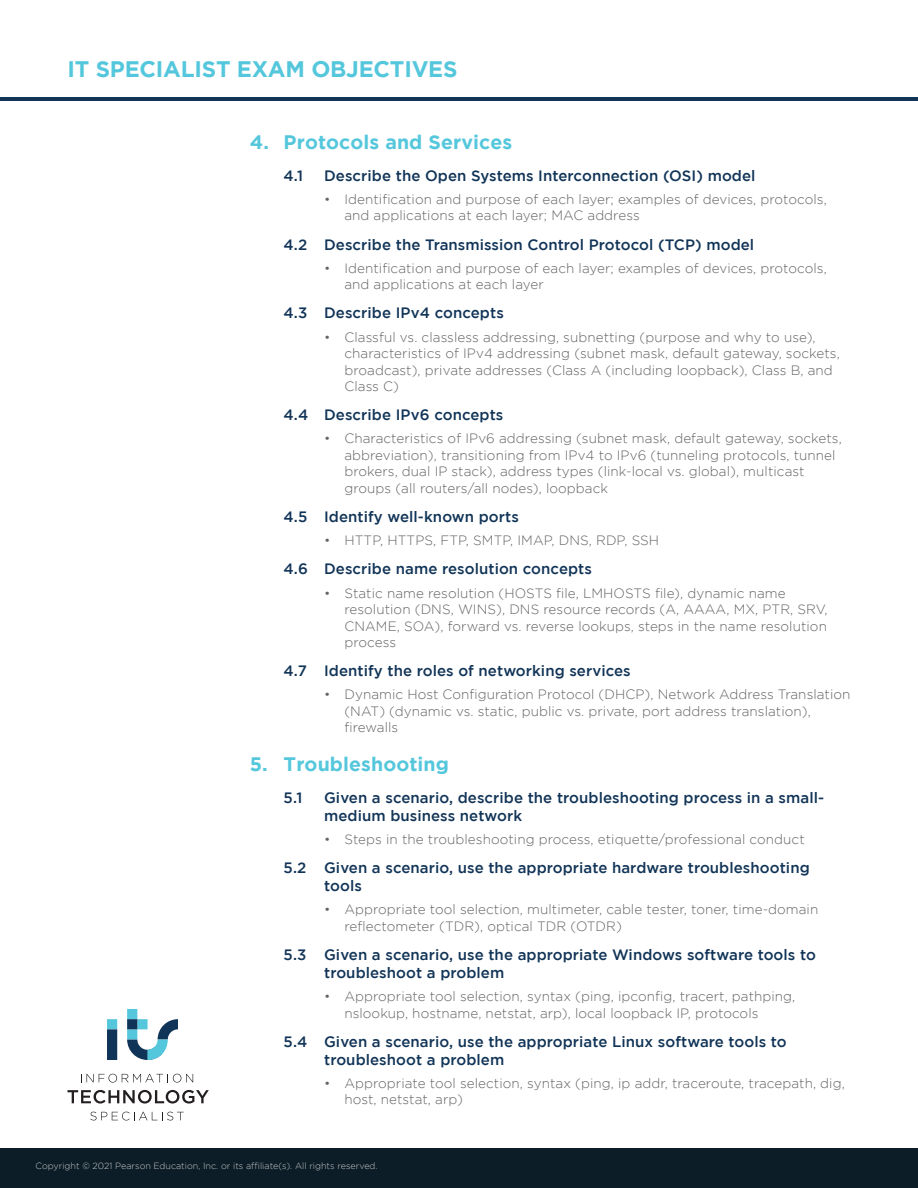
<style>
.page{position:relative;width:918px;height:1188px;background:#fff}
.page>*{position:absolute;margin:0;border:0;box-sizing:border-box;transform-origin:0 0}
.Page_Title{font:700 22.5px "Gotham";letter-spacing:-.01em;color:#55c7dc}
.t1{font:700 19.5px "Gotham";letter-spacing:.005em;color:#55c7dc}
.t2{font:500 15px/18px "Gotham";letter-spacing:.005em;color:#113457}
.t3{font:300 13.5px/16.5px "Gotham";letter-spacing:.005em;color:#636366}
.t4{font:300 9px "Gotham";color:#c7c8ca}
</style>
<div class="page">
<div style="left:0;top:1148px;width:918px;height:40px;background:#0c1d27"></div>
<hr style="left:0;top:98px;width:918px;height:3px;background:#113457">
<div style="left:107px;top:1019px;width:10px;height:10px;background:#55c7dc"></div>
<svg style="left:107px;top:1029px;width:10px;height:31px"></svg>
<div style="left:127px;top:1009px;width:10px;height:10px;background:#55c7dc"></div>
<svg style="left:127px;top:1019px;width:51px;height:41px"></svg>
<svg style="left:81px;top:1074px;width:112px;height:9px"></svg>
<svg style="left:68px;top:1090px;width:141px;height:14px"></svg>
<svg style="left:90px;top:1112px;width:94px;height:8px"></svg>
<p class="Page_Title" style="left:68px;top:56px;width:392px">IT SPECIALIST EXAM OBJECTIVES</p>
<p class="t1" style="left:250px;top:131px;width:264px">4. Protocols and Services</p>
<p class="t2" style="left:284px;top:166px;width:21px">4.1</p>
<p class="t2" style="left:324px;top:166px;width:433px">Describe the Open Systems Interconnection (OSI) model</p>
<p class="t3" style="left:344px;top:191px;width:484px;text-indent:-20px">• Identification and purpose of each layer; examples of devices, protocols, and applications at each layer; MAC address</p>
<p class="t2" style="left:284px;top:235px;width:472px">4.2 Describe the Transmission Control Protocol (TCP) model</p>
<p class="t3" style="left:344px;top:260px;width:484px;text-indent:-20px">• Identification and purpose of each layer; examples of devices, protocols, and applications at each layer</p>
<p class="t2" style="left:284px;top:304px;width:222px">4.3 Describe IPv4 concepts</p>
<p class="t3" style="left:344px;top:328px;width:497px;text-indent:-20px">• Classful vs. classless addressing, subnetting (purpose and why to use), characteristics of IPv4 addressing (subnet mask, default gateway, sockets, broadcast), private addresses (Class A (including loopback), Class B, and Class C)</p>
<p class="t2" style="left:284px;top:406px;width:221px">4.4 Describe IPv6 concepts</p>
<p class="t3" style="left:344px;top:430px;width:499px;text-indent:-20px">• Characteristics of IPv6 addressing (subnet mask, default gateway, sockets, abbreviation), transitioning from IPv4 to IPv6 (tunneling protocols, tunnel brokers, dual IP stack), address types (link-local vs. global), multicast groups (all routers/all nodes), loopback</p>
<p class="t2" style="left:284px;top:507px;width:237px">4.5 Identify well-known ports</p>
<p class="t3" style="left:324px;top:532px;width:337px">• HTTP, HTTPS, FTP, SMTP, IMAP, DNS, RDP, SSH</p>
<p class="t2" style="left:284px;top:560px;width:310px">4.6 Describe name resolution concepts</p>
<p class="t3" style="left:344px;top:584px;width:485px;text-indent:-20px">• Static name resolution (HOSTS file, LMHOSTS file), dynamic name resolution (DNS, WINS), DNS resource records (A, AAAA, MX, PTR, SRV, CNAME, SOA), forward vs. reverse lookups, steps in the name resolution process</p>
<p class="t2" style="left:284px;top:662px;width:349px">4.7 Identify the roles of networking services</p>
<p class="t3" style="left:344px;top:686px;width:508px;text-indent:-20px">• Dynamic Host Configuration Protocol (DHCP), Network Address Translation (NAT) (dynamic vs. static, public vs. private, port address translation), firewalls</p>
<p class="t1" style="left:250px;top:753px;width:201px">5. Troubleshooting</p>
<p class="t2" style="left:284px;top:788px;width:20px">5.1</p>
<p class="t2" style="left:324px;top:788px;width:502px">Given a scenario, describe the troubleshooting process in a small&shy;medium business network</p>
<p class="t3" style="left:324px;top:831px;width:482px">• Steps in the troubleshooting process, etiquette/professional conduct</p>
<p class="t2" style="left:324px;top:858px;width:487px;text-indent:-40px">5.2 Given a scenario, use the appropriate hardware troubleshooting tools</p>
<p class="t3" style="left:344px;top:901px;width:475px;text-indent:-20px">• Appropriate tool selection, multimeter, cable tester, toner, time-domain reflectometer (TDR), optical TDR (OTDR)</p>
<p class="t2" style="left:324px;top:945px;width:493px;text-indent:-40px">5.3 Given a scenario, use the appropriate Windows software tools to troubleshoot a problem</p>
<p class="t3" style="left:344px;top:988px;width:452px;text-indent:-20px">• Appropriate tool selection, syntax (ping, ipconfig, tracert, pathping, nslookup, hostname, netstat, arp), local loopback IP, protocols</p>
<p class="t2" style="left:324px;top:1032px;width:464px;text-indent:-40px">5.4 Given a scenario, use the appropriate Linux software tools to troubleshoot a problem</p>
<p class="t3" style="left:344px;top:1075px;width:502px;text-indent:-20px">• Appropriate tool selection, syntax (ping, ip addr, traceroute, tracepath, dig, host, netstat, arp)</p>
<p class="t4" style="left:35px;top:1161px;width:344px">Copyright © 2021 Pearson Education, Inc. or its affiliate(s). All rights reserved.</p>
</div>
